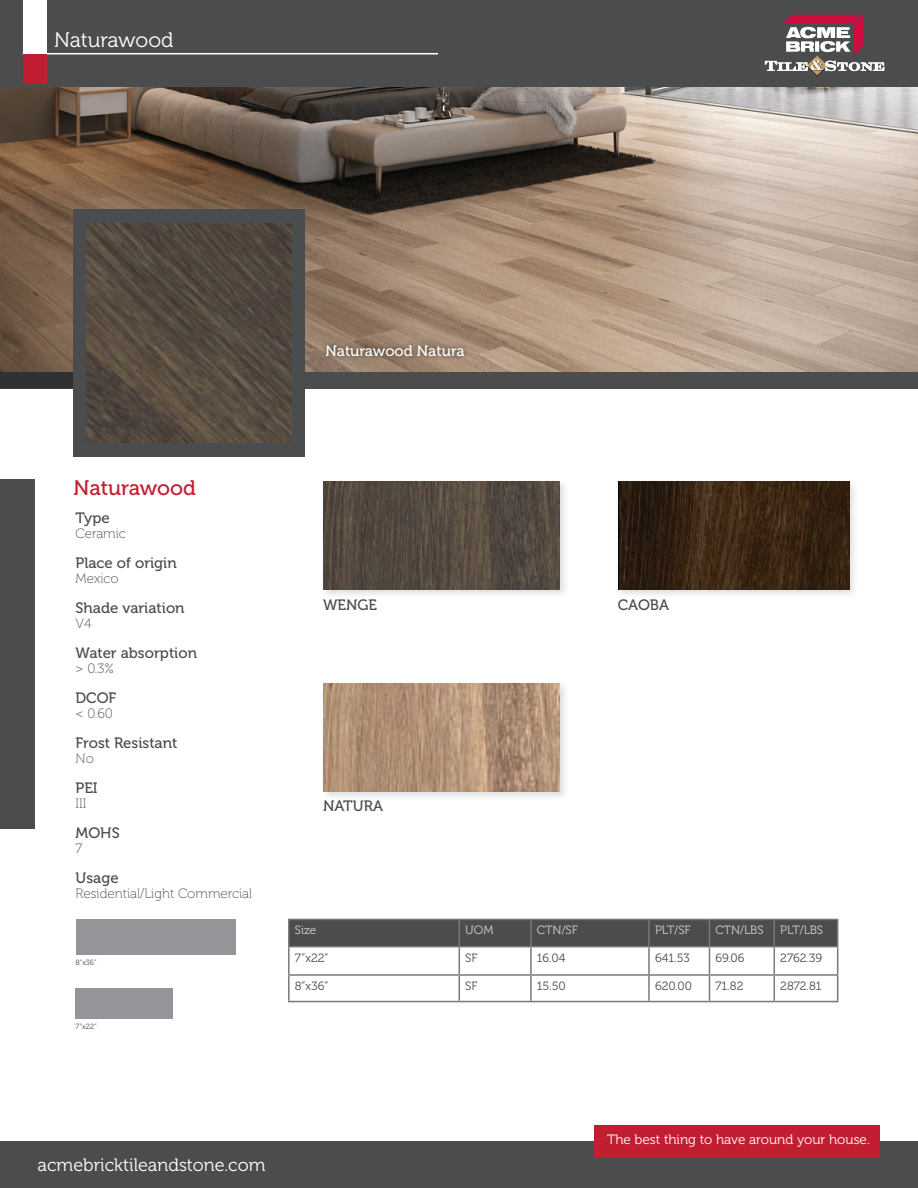
<style>
.page{position:relative;width:918px;height:1188px;background:#fff}
.page>*{position:absolute;margin:0;border:0;box-sizing:border-box;transform-origin:0 0}
.t1{font:21px "Museo 300";color:#fff}
.t2{font:21px "Museo 500";color:#c11f31}
.t3{font:18px "Museo 300";color:#fff}
.t4{font:15px "Museo 500";color:#4b4c4d}
.t5{font:15px "Museo 500";color:#fff}
.t6{font:13.5px "Museo 100";color:#4b4c4d}
.t7{font:13.5px "Museo 300";color:#fff}
.t8{font:12px "Museo 300";color:#4b4c4d}
.t9{font:12px "Museo 300";color:#d1d2d4}
.t10{font:7.5px "Museo 300";color:#4b4c4d}
</style>
<div class="page">
<div style="left:320px;top:479px;width:249px;height:121px;background:#231f20;opacity:.15"></div>
<img style="left:323px;top:482px;width:237px;height:108px">
<div style="left:614px;top:479px;width:245px;height:121px;background:#231f20;opacity:.15"></div>
<img style="left:618px;top:482px;width:231px;height:108px">
<div style="left:320px;top:680px;width:249px;height:121px;background:#231f20;opacity:.15"></div>
<img style="left:323px;top:684px;width:237px;height:107px">
<div style="left:0;top:0;width:918px;height:389px;background:#4b4c4d"></div>
<svg style="left:0;top:372px;width:73px;height:16px"></svg>
<div style="left:0;top:1142px;width:918px;height:46px;background:#4b4c4d"></div>
<div style="left:0;top:480px;width:35px;height:349px;background:#4b4c4d"></div>
<img style="left:0;top:87px;width:918px;height:285px">
<hr style="left:23px;top:53px;width:415px;height:1px;background:#fff">
<div style="left:23px;top:0;width:23px;height:54px;background:#fff"></div>
<div style="left:23px;top:54px;width:23px;height:30px;background:#c11f31"></div>
<div style="left:594px;top:1125px;width:286px;height:32px;background:#c11f31"></div>
<div style="left:74px;top:210px;width:231px;height:247px;background:#4b4c4d"></div>
<div style="left:320px;top:339px;width:150px;height:23px;background:#231f20;opacity:.81"></div>
<hr style="left:288px;top:919px;width:171px;height:1px;background:#76787b">
<hr style="left:288px;top:920px;width:2px;height:26px;background:#76787b">
<hr style="left:288px;top:946px;width:171px;height:1px;background:#76787b">
<hr style="left:288px;top:947px;width:2px;height:27px;background:#76787b">
<hr style="left:288px;top:974px;width:171px;height:2px;background:#76787b">
<hr style="left:288px;top:976px;width:2px;height:25px;background:#76787b">
<hr style="left:288px;top:1001px;width:171px;height:1px;background:#76787b">
<hr style="left:459px;top:1001px;width:72px;height:1px;background:#76787b">
<hr style="left:531px;top:1001px;width:118px;height:1px;background:#76787b">
<hr style="left:649px;top:1001px;width:60px;height:1px;background:#76787b">
<hr style="left:774px;top:1001px;width:64px;height:1px;background:#76787b">
<svg style="left:289px;top:919px;width:549px;height:82px"></svg>
<hr style="left:709px;top:1001px;width:65px;height:1px;background:#76787b">
<img style="left:87px;top:224px;width:205px;height:219px">
<svg style="left:765px;top:15px;width:120px;height:61px"></svg>
<div style="left:76px;top:919px;width:159px;height:35px;background:#939598"></div>
<div style="left:76px;top:988px;width:97px;height:31px;background:#939598"></div>
<h1 class="t1" style="left:54px;top:28px;width:121px">Naturawood</h1>
<p class="t5" style="left:326px;top:342px;width:140px">Naturawood Natura</p>
<h1 class="t2" style="left:74px;top:477px;width:124px">Naturawood</h1>
<p class="t4" style="left:76px;top:510px;width:36px">Type</p>
<p class="t6" style="left:76px;top:526px;width:52px">Ceramic</p>
<p class="t4" style="left:76px;top:555px;width:103px">Place of origin</p>
<p class="t6" style="left:76px;top:571px;width:45px">Mexico</p>
<p class="t4" style="left:76px;top:600px;width:111px">Shade variation</p>
<p class="t6" style="left:76px;top:616px;width:18px">V4</p>
<p class="t4" style="left:76px;top:645px;width:123px">Water absorption</p>
<p class="t6" style="left:76px;top:661px;width:40px">&gt; 0.3%</p>
<p class="t4" style="left:76px;top:690px;width:42px">DCOF</p>
<p class="t6" style="left:76px;top:706px;width:39px">&lt; 0.60</p>
<p class="t4" style="left:76px;top:735px;width:103px">Frost Resistant</p>
<p class="t6" style="left:76px;top:751px;width:20px">No</p>
<p class="t4" style="left:76px;top:780px;width:24px">PEI</p>
<p class="t6" style="left:76px;top:796px;width:12px">III</p>
<p class="t4" style="left:76px;top:825px;width:46px">MOHS</p>
<p class="t6" style="left:76px;top:841px;width:8px">7</p>
<p class="t4" style="left:76px;top:870px;width:45px">Usage</p>
<p class="t6" style="left:76px;top:886px;width:178px">Residential/Light Commercial</p>
<p class="t10" style="left:76px;top:959px;width:23px">8”x36”</p>
<p class="t10" style="left:76px;top:1022px;width:23px">7”x22”</p>
<p class="t4" style="left:323px;top:596px;width:55px">WENGE</p>
<p class="t4" style="left:618px;top:596px;width:53px">CAOBA</p>
<p class="t4" style="left:323px;top:798px;width:62px">NATURA</p>
<p class="t9" style="left:295px;top:924px;width:23px">Size</p>
<p class="t9" style="left:465px;top:924px;width:30px">UOM</p>
<p class="t9" style="left:537px;top:924px;width:42px">CTN/SF</p>
<p class="t9" style="left:655px;top:924px;width:37px">PLT/SF</p>
<p class="t9" style="left:715px;top:924px;width:50px">CTN/LBS</p>
<p class="t9" style="left:780px;top:924px;width:44px">PLT/LBS</p>
<p class="t8" style="left:295px;top:951px;width:35px">7”x22”</p>
<p class="t8" style="left:465px;top:951px;width:14px">SF</p>
<p class="t8" style="left:537px;top:951px;width:30px">16.04</p>
<p class="t8" style="left:655px;top:951px;width:36px">641.53</p>
<p class="t8" style="left:715px;top:951px;width:31px">69.06</p>
<p class="t8" style="left:780px;top:951px;width:43px">2762.39</p>
<p class="t8" style="left:295px;top:979px;width:35px">8”x36”</p>
<p class="t8" style="left:465px;top:979px;width:14px">SF</p>
<p class="t8" style="left:537px;top:979px;width:30px">15.50</p>
<p class="t8" style="left:655px;top:979px;width:38px">620.00</p>
<p class="t8" style="left:715px;top:979px;width:30px">71.82</p>
<p class="t8" style="left:780px;top:979px;width:43px">2872.81</p>
<p class="t3" style="left:38px;top:1155px;width:229px">acmebricktileandstone.com</p>
<p class="t7" style="left:607px;top:1132px;width:264px">The best thing to have around your house.</p>
</div>
